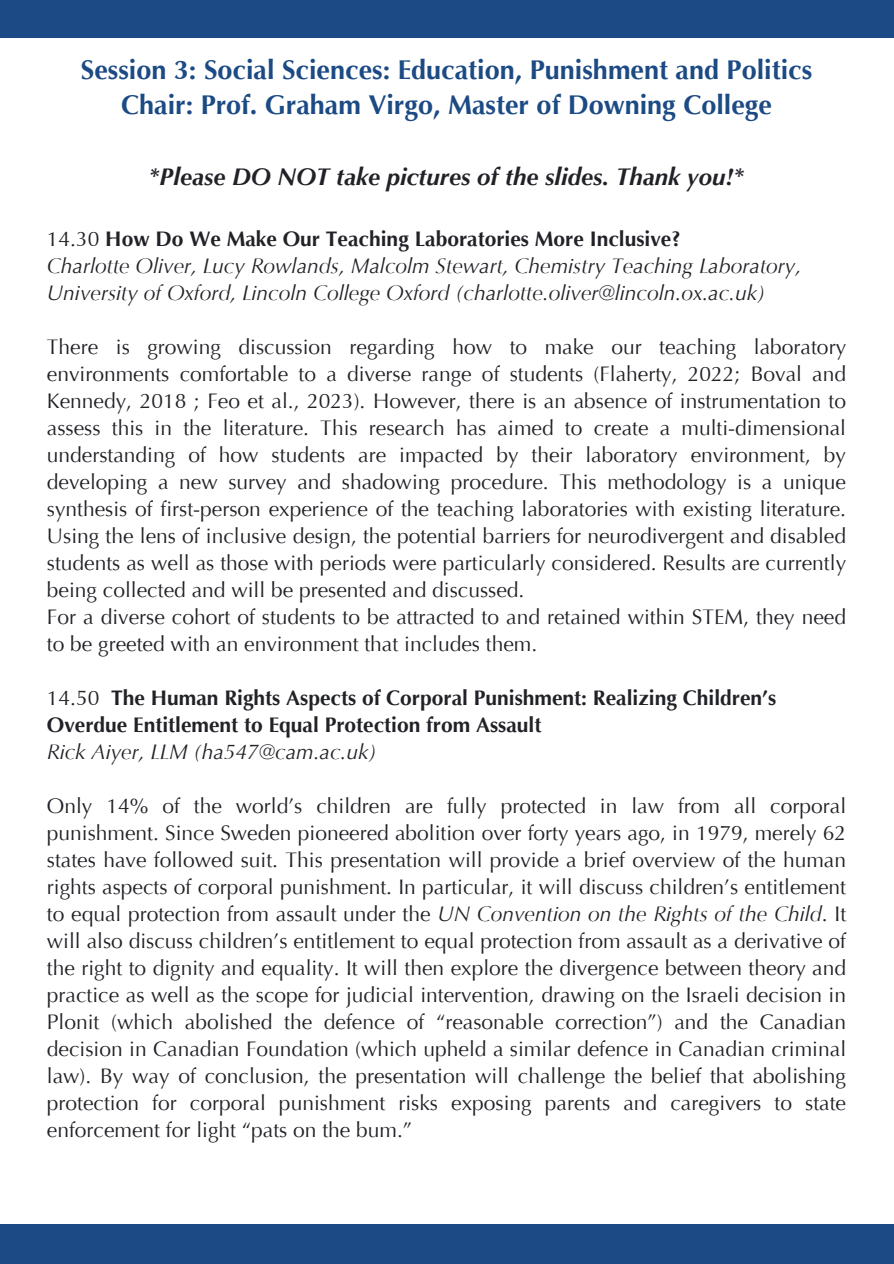
<style>
.page{position:relative;width:894px;height:1264px;background:#fff}
.page>*{position:absolute;margin:0;border:0;box-sizing:border-box;transform-origin:0 0}
.t1{font:700 27px/34.8px "Optima LT Pro";color:#1c4a84;text-align:center}
.t2{font:italic 700 24px "Optima LT Pro";color:#212227}
.t3{font:21px/27px "Optima LT Pro";color:#212227;text-align:justify}
.t4{font:italic 21px/27px "Optima LT Pro";color:#212227}
.t5{font:700 21px/27px "Optima LT Pro";color:#212227}
.s1{font-weight:400}
.s2{font-style:italic}
</style>
<div class="page">
<div style="left:0;top:1224px;width:893px;height:39px;background:#1c4a84"></div>
<div style="left:0;top:0;width:893px;height:38px;background:#1c4a84"></div>
<h1 class="t1" style="left:81px;top:55px;width:732px">Session 3: Social Sciences: Education, Punishment and Politics<br>Chair: Prof. Graham Virgo, Master of Downing College</h1>
<h2 class="t2" style="left:149px;top:167px;width:596px">*Please DO NOT take pictures of the slides. Thank you!*</h2>
<p class="t5" style="left:47px;top:227px;width:635px"><span class="s1">14.30</span> How Do We Make Our Teaching Laboratories More Inclusive?</p>
<p class="t4" style="left:47px;top:254px;width:755px">Charlotte Oliver, Lucy Rowlands, Malcolm Stewart, Chemistry Teaching Laboratory,<br>University of Oxford, Lincoln College Oxford (charlotte.oliver@lincoln.ox.ac.uk)</p>
<p class="t3" style="left:47px;top:335px;width:800px">There is growing discussion regarding how to make our teaching laboratory environments comfortable to a diverse range of students (Flaherty, 2022; Boval and Kennedy, 2018 ; Feo et al., 2023). However, there is an absence of instrumentation to assess this in the literature. This research has aimed to create a multi-dimensional understanding of how students are impacted by their laboratory environment, by developing a new survey and shadowing procedure. This methodology is a unique synthesis of first-person experience of the teaching laboratories with existing literature.<br>Using the lens of inclusive design, the potential barriers for neurodivergent and disabled students as well as those with periods were particularly considered. Results are currently being collected and will be presented and discussed.</p>
<p class="t3" style="left:47px;top:605px;width:800px">For a diverse cohort of students to be attracted to and retained within STEM, they need to be greeted with an environment that includes them.</p>
<p class="t5" style="left:47px;top:686px;width:730px"><span class="s1">14.50</span> The Human Rights Aspects of Corporal Punishment: Realizing Children’s<br>Overdue Entitlement to Equal Protection from Assault</p>
<p class="t4" style="left:47px;top:740px;width:331px">Rick Aiyer, LLM (ha547@cam.ac.uk)</p>
<p class="t3" style="left:47px;top:794px;width:800px">Only 14% of the world’s children are fully protected in law from all corporal punishment. Since Sweden pioneered abolition over forty years ago, in 1979, merely 62 states have followed suit. This presentation will provide a brief overview of the human rights aspects of corporal punishment. In particular, it will discuss children’s entitlement to equal protection from assault under the <span class="s2">UN Convention on the Rights of the Child</span>. It will also discuss children’s entitlement to equal protection from assault as a derivative of the right to dignity and equality. It will then explore the divergence between theory and practice as well as the scope for judicial intervention, drawing on the Israeli decision in Plonit (which abolished the defence of “reasonable correction”) and the Canadian decision in Canadian Foundation (which upheld a similar defence in Canadian criminal law). By way of conclusion, the presentation will challenge the belief that abolishing protection for corporal punishment risks exposing parents and caregivers to state enforcement for light “pats on the bum.”</p>
</div>
